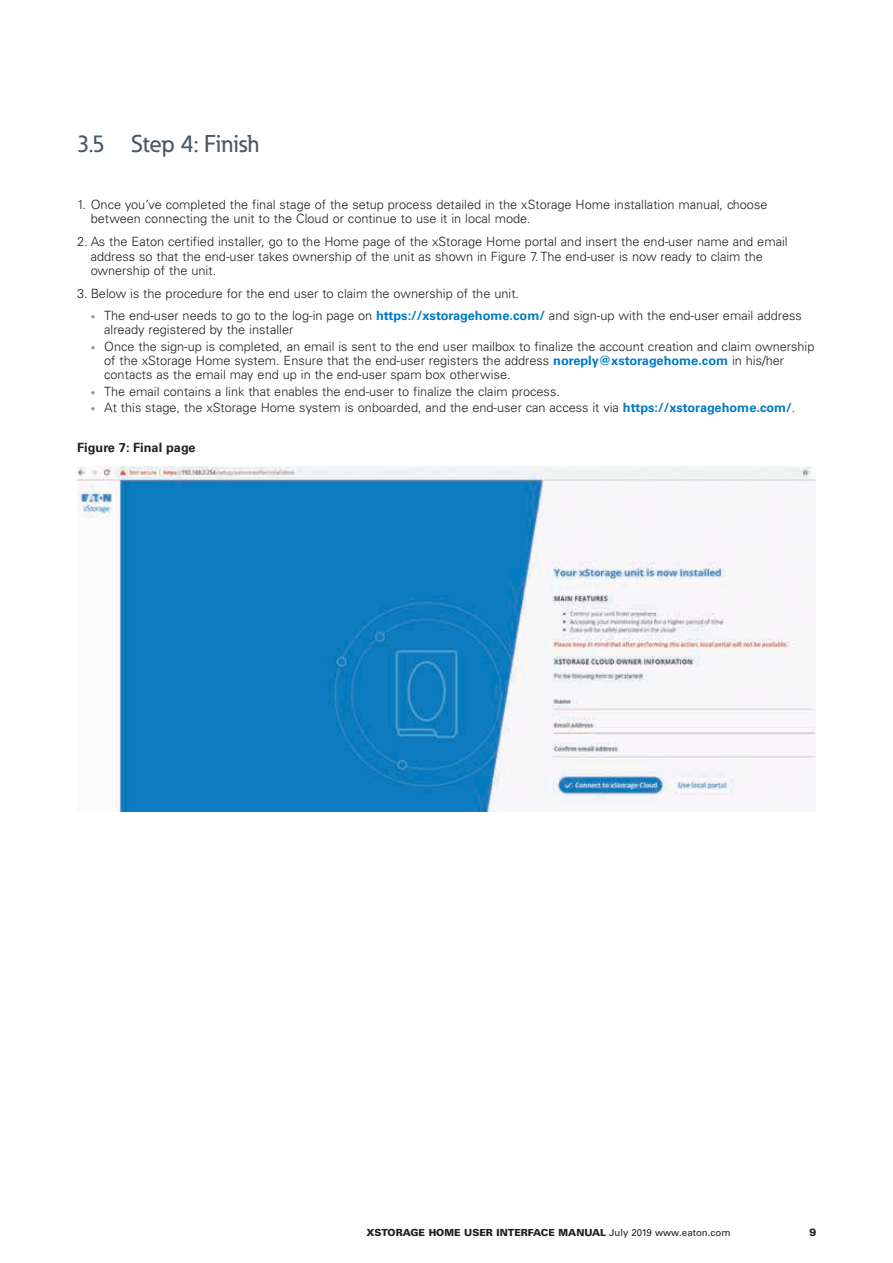
<style>
.page{position:relative;width:893px;height:1263px;background:#fff}
.page>*{position:absolute;margin:0;border:0;box-sizing:border-box;transform-origin:0 0}
.t1{font:500 24px "Eaton";color:#495966}
.t2{font:300 12.75px/14.2px "Univers LT Std";color:#231f20}
.t3{font:700 12.75px "Univers LT Std";color:#231f20}
.t4{font:900 10.5px "Univers LT Std";color:#231f20}
.t5{font:900 9.75px "Univers LT Std";color:#231f20}
.s1{font-size:9px;color:#949698}
.s2{font-weight:700;color:#007ac3}
.s3{font-weight:400}
</style>
<div class="page">
<img style="left:77px;top:466px;width:739px;height:345px">
<h1 class="t1" style="left:77px;top:129px;width:184px">3.5 Step 4: Finish</h1>
<p class="t2" style="left:91px;top:197px;width:678px;text-indent:-14px">1. Once you’ve completed the final stage of the setup process detailed in the xStorage Home installation manual, choose between connecting the unit to the Cloud or continue to use it in local mode.</p>
<p class="t2" style="left:91px;top:235px;width:698px;text-indent:-14px">2. As the Eaton certified installer, go to the Home page of the xStorage Home portal and insert the end-user name and email address so that the end-user takes ownership of the unit as shown in Figure 7. The end-user is now ready to claim the ownership of the unit.</p>
<p class="t2" style="left:77px;top:286px;width:443px">3. Below is the procedure for the end user to claim the ownership of the unit.</p>
<p class="t2" style="left:104px;top:308px;width:699px;text-indent:-14px"><span class="s1">•</span> The end-user needs to go to the log-in page on <span class="s2">https://xstoragehome.com/</span> and sign-up with the end-user email address already registered by the installer</p>
<p class="t2" style="left:104px;top:339px;width:712px;text-indent:-14px"><span class="s1">•</span> Once the sign-up is completed, an email is sent to the end user mailbox to finalize the account creation and claim ownership of the xStorage Home system. Ensure that the end-user registers the address <span class="s2">noreply@xstoragehome.com</span> in his/her contacts as the email may end up in the end-user spam box otherwise.</p>
<p class="t2" style="left:91px;top:384px;width:471px"><span class="s1">•</span> The email contains a link that enables the end-user to finalize the claim process.</p>
<p class="t2" style="left:91px;top:400px;width:706px"><span class="s1">•</span> At this stage, the xStorage Home system is onboarded, and the end-user can access it via <span class="s2">https://xstoragehome.com/</span>.</p>
<p class="t3" style="left:77px;top:440px;width:120px">Figure 7: Final page</p>
<p class="t5" style="left:366px;top:1226px;width:366px">XSTORAGE HOME USER INTERFACE MANUAL <span class="s3">July 2019 www.eaton.com</span></p>
<p class="t4" style="left:810px;top:1225px;width:8px">9</p>
</div>
